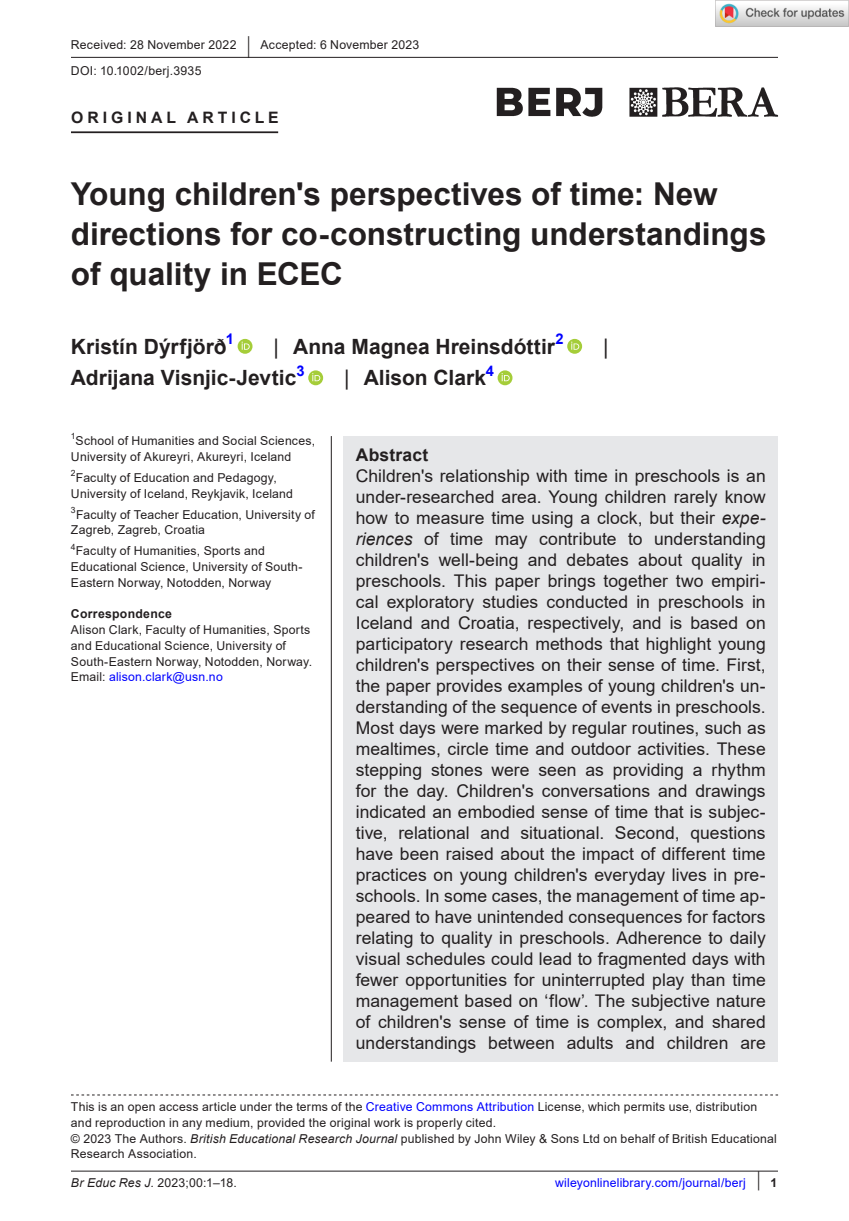
<style>
.page{position:relative;width:849px;height:1221px;background:#fff}
.page>*{position:absolute;margin:0;border:0;box-sizing:border-box;transform-origin:0 0}
.t1{font:700 31.5px/40.2px "Arial";color:#231f20}
.t2{font:700 21px "Arial";color:#231f20}
.t3{font:21px "Arial";color:#231f20}
.t4{font:17.5px/21px "Arial";color:#231f20;text-align:justify}
.t5{font:700 17.5px "Arial";letter-spacing:.01em;color:#231f20}
.t6{font:700 15.75px "Arial";letter-spacing:.25em;color:#231f20}
.t7{font:12.25px/15.8px "Arial";letter-spacing:.015em;color:#231f20}
.t8{font:12.25px "Arial";letter-spacing:.015em;color:#00f}
.t9{font:700 12.25px "Arial";letter-spacing:.02em;color:#231f20}
.t10{font:8.58px "Arial";color:#231f20}
.s1{font-size:22.93px}
.s2{font-weight:400}
.s3{color:#00f}
.s4{font-style:italic}
.s5{font-size:20.3px;color:#231f20}
.s6{font-weight:700;color:#231f20}
</style>
<div class="page">
<hr style="left:71px;top:1170px;width:706px;height:1px;background:#231f20">
<img style="left:496px;top:88px;width:281px;height:29px">
<hr style="left:71px;top:131px;width:207px;height:2px;background:#231f20">
<svg style="left:237px;top:339px;width:15px;height:15px"></svg>
<svg style="left:241px;top:341px;width:8px;height:9px"></svg>
<svg style="left:567px;top:339px;width:15px;height:15px"></svg>
<svg style="left:571px;top:341px;width:8px;height:9px"></svg>
<svg style="left:308px;top:370px;width:15px;height:15px"></svg>
<svg style="left:312px;top:373px;width:8px;height:8px"></svg>
<svg style="left:497px;top:370px;width:15px;height:15px"></svg>
<svg style="left:501px;top:373px;width:8px;height:8px"></svg>
<hr style="left:71px;top:57px;width:706px;height:1px;background:#231f20">
<svg style="left:71px;top:1094px;width:706px;height:1px"></svg>
<div style="left:343px;top:436px;width:434px;height:625px;background:#e6e7e9"></div>
<hr style="left:331px;top:436px;width:1px;height:625px;background:#231f20">
<img style="left:715px;top:0;width:133px;height:26px">
<p class="t7" style="left:71px;top:31px;width:349px;line-height:26.2px">Received: 28 November 2022 <span class="s1">|</span> Accepted: 6 November 2023<br>DOI: 10.1002/berj.3935</p>
<p class="t6" style="left:71px;top:106px;width:209px">ORIGINAL ARTICLE</p>
<h1 class="t1" style="left:71px;top:174px;width:696px">Young children's perspectives of time: New directions for co-constructing understandings of quality in ECEC</h1>
<p class="t2" style="left:71px;top:331px;width:164px">Kristín Dýrfjörð<sup>1</sup></p>
<p class="t2" style="left:273px;top:331px;width:291px"><span class="s2">|</span> Anna Magnea Hreinsdóttir<sup>2</sup></p>
<p class="t3" style="left:603px;top:332px;width:7px">|</p>
<p class="t2" style="left:71px;top:363px;width:235px">Adrijana Visnjic-Jevtic<sup>3</sup></p>
<p class="t2" style="left:344px;top:363px;width:151px"><span class="s2">|</span> Alison Clark<sup>4</sup></p>
<p class="t10" style="left:71px;top:430px;width:6px">1</p>
<p class="t7" style="left:71px;top:432px;width:246px;text-indent:5px">School of Humanities and Social Sciences,<br>University of Akureyri, Akureyri, Iceland</p>
<p class="t10" style="left:71px;top:467px;width:6px">2</p>
<p class="t7" style="left:71px;top:469px;width:223px;text-indent:5px">Faculty of Education and Pedagogy,<br>University of Iceland, Reykjavik, Iceland</p>
<p class="t10" style="left:71px;top:504px;width:6px">3</p>
<p class="t7" style="left:71px;top:506px;width:245px;text-indent:5px">Faculty of Teacher Education, University of<br>Zagreb, Zagreb, Croatia</p>
<p class="t10" style="left:71px;top:541px;width:6px">4</p>
<p class="t7" style="left:71px;top:543px;width:233px;text-indent:5px">Faculty of Humanities, Sports and<br>Educational Science, University of South-<br>Eastern Norway, Notodden, Norway</p>
<p class="t9" style="left:71px;top:605px;width:102px">Correspondence</p>
<p class="t7" style="left:71px;top:621px;width:242px">Alison Clark, Faculty of Humanities, Sports and Educational Science, University of South-Eastern Norway, Notodden, Norway.<br>Email: <span class="s3">alison.clark@usn.no</span></p>
<p class="t5" style="left:356px;top:442px;width:74px">Abstract</p>
<p class="t4" style="left:356px;top:465px;width:411px">Children's relationship with time in preschools is an under-researched area. Young children rarely know how to measure time using a clock, but their <span class="s4">expe&shy;riences</span> of time may contribute to understanding children's well-being and debates about quality in preschools. This paper brings together two empiri&shy;cal exploratory studies conducted in preschools in Iceland and Croatia, respectively, and is based on participatory research methods that highlight young children's perspectives on their sense of time. First, the paper provides examples of young children's un&shy;derstanding of the sequence of events in preschools.<br>Most days were marked by regular routines, such as mealtimes, circle time and outdoor activities. These stepping stones were seen as providing a rhythm for the day. Children's conversations and drawings indicated an embodied sense of time that is subjec&shy;tive, relational and situational. Second, questions have been raised about the impact of different time practices on young children's everyday lives in pre&shy;schools. In some cases, the management of time ap&shy;peared to have unintended consequences for factors relating to quality in preschools. Adherence to daily visual schedules could lead to fragmented days with fewer opportunities for uninterrupted play than time management based on ‘flow’. The subjective nature of children's sense of time is complex, and shared understandings between adults and children are</p>
<p class="t7" style="left:71px;top:1098px;width:707px">This is an open access article under the terms of the <span class="s3">Creative Commons Attribution</span> License, which permits use, distribution and reproduction in any medium, provided the original work is properly cited.<br>© 2023 The Authors. <span class="s4">British Educational Research Journal</span> published by John Wiley &amp; Sons Ltd on behalf of British Educational Research Association.</p>
<p class="t7" style="left:71px;top:1174px;width:167px"><span class="s4">Br Educ Res J.</span> 2023;00:1–18.</p>
<p class="t8" style="left:555px;top:1174px;width:224px">wileyonlinelibrary.com/journal/berj <span class="s5">|</span> <span class="s6">1</span></p>
</div>
